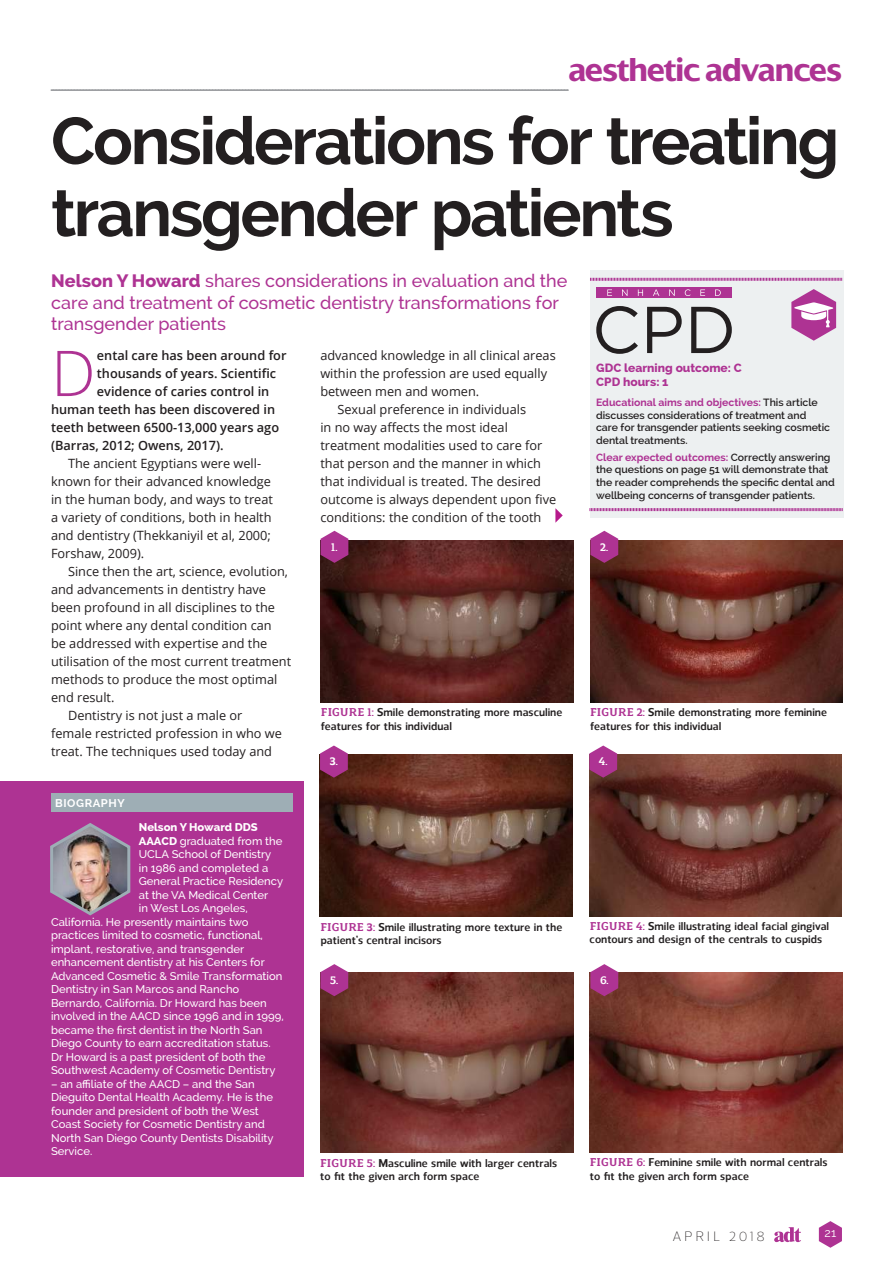
<style>
.page{position:relative;width:893px;height:1263px;background:#fff}
.page>*{position:absolute;margin:0;border:0;box-sizing:border-box;transform-origin:0 0}
.t1{font:700 66px/72px "Raleway";letter-spacing:-.035em;color:#231f20}
.t2{font:300 63.15px "Open Sans";color:#ae3393}
.t3{font:700 33px "Dialog";letter-spacing:-.035em;color:#ae3393}
.t4{font:500 18px/21.6px "Raleway";color:#ae3393}
.t5{font:300 13.5px "Regan";letter-spacing:.21em;color:#231f20}
.t6{font:12.75px/18px "Open Sans";color:#231f20}
.t7{font:600 12.75px "Open Sans";color:#231f20}
.t8{font:800 12px/14.4px "Raleway";color:#ae3393}
.t9{font:12px "Raleway";color:#fff}
.t10{font:500 11.25px/13.5px "Raleway";color:#fff}
.t11{font:700 11.25px/13.5px "Regan";color:#231f20}
.t12{font:800 11.25px "Raleway";color:#fff}
.t13{font:700 11.25px "Regan Slab";color:#fff}
.t14{font:700 11.25px "Raleway";letter-spacing:.05em;color:#fff}
.t15{font:600 10.5px/12.6px "Raleway";color:#231f20}
.s1{font-weight:800}
.s2{font-weight:700;color:#ae3393}
.s3{font-family:"Regan Slab";color:#ae3393}
</style>
<div class="page">
<svg style="left:51px;top:89px;width:517px;height:2px"></svg>
<svg style="left:819px;top:1221px;width:23px;height:27px"></svg>
<svg style="left:774px;top:1227px;width:27px;height:15px"></svg>
<div style="left:590px;top:270px;width:253px;height:247px;background:#edf0f1"></div>
<div style="left:0;top:781px;width:303px;height:396px;background:#ae3393"></div>
<img style="left:50px;top:823px;width:81px;height:93px">
<div style="left:51px;top:794px;width:242px;height:18px;background:#9eaeb5"></div>
<svg style="left:596px;top:306px;width:136px;height:48px"></svg>
<div style="left:596px;top:288px;width:136px;height:10px;background:#ae3393"></div>
<svg style="left:607px;top:289px;width:114px;height:7px"></svg>
<svg style="left:590px;top:278px;width:252px;height:3px"></svg>
<svg style="left:590px;top:508px;width:253px;height:3px"></svg>
<svg style="left:555px;top:508px;width:8px;height:15px"></svg>
<img style="left:321px;top:540px;width:252px;height:162px">
<img style="left:590px;top:540px;width:252px;height:162px">
<img style="left:320px;top:754px;width:253px;height:162px">
<img style="left:590px;top:754px;width:252px;height:162px">
<img style="left:590px;top:972px;width:252px;height:180px">
<img style="left:321px;top:972px;width:252px;height:180px">
<svg style="left:791px;top:289px;width:45px;height:52px"></svg>
<svg style="left:321px;top:531px;width:27px;height:32px"></svg>
<svg style="left:590px;top:531px;width:28px;height:32px"></svg>
<svg style="left:320px;top:745px;width:28px;height:33px"></svg>
<svg style="left:589px;top:745px;width:28px;height:33px"></svg>
<svg style="left:320px;top:964px;width:28px;height:32px"></svg>
<svg style="left:590px;top:964px;width:28px;height:32px"></svg>
<h3 class="t3" style="left:569px;top:52px;width:275px">aesthetic advances</h3>
<h1 class="t1" style="left:51px;top:105px;width:790px">Considerations for treating transgender patients</h1>
<h3 class="t4" style="left:51px;top:270px;width:517px"><span class="s1">Nelson Y Howard</span> shares considerations in evaluation and the care and treatment of cosmetic dentistry transformations for transgender patients</h3>
<h2 class="t2" style="left:51px;top:330px;width:46px">D</h2>
<p class="t7" style="left:97px;top:347px;width:191px">ental care has been around for</p>
<p class="t6" style="left:320px;top:346px;width:237px">advanced knowledge in all clinical areas</p>
<p class="t6" style="left:320px;top:364px;width:228px">within the profession are used equally</p>
<p class="t6" style="left:320px;top:382px;width:160px">between men and women.</p>
<p class="t6" style="left:337px;top:400px;width:190px">Sexual preference in individuals</p>
<p class="t6" style="left:320px;top:418px;width:189px">in no way affects the most ideal</p>
<p class="t6" style="left:320px;top:436px;width:224px">treatment modalities used to care for</p>
<p class="t6" style="left:320px;top:454px;width:222px">that person and the manner in which</p>
<p class="t6" style="left:320px;top:472px;width:222px">that individual is treated. The desired</p>
<p class="t6" style="left:320px;top:490px;width:237px">outcome is always dependent upon five</p>
<p class="t6" style="left:320px;top:508px;width:223px">conditions: the condition of the tooth</p>
<p class="t8" style="left:596px;top:361px;width:147px">GDC learning outcome: C<br>CPD hours: 1</p>
<p class="t7" style="left:97px;top:365px;width:181px">thousands of years. Scientific</p>
<p class="t7" style="left:97px;top:383px;width:174px">evidence of caries control in</p>
<p class="t7" style="left:51px;top:401px;width:226px">human teeth has been discovered in</p>
<p class="t7" style="left:51px;top:419px;width:230px">teeth between 6500-13,000 years ago</p>
<p class="t7" style="left:51px;top:437px;width:174px">(Barras, 2012; Owens, 2017).</p>
<p class="t6" style="left:51px;top:454px;width:223px;text-indent:17px">The ancient Egyptians were well&shy;known for their advanced knowledge in the human body, and ways to treat a variety of conditions, both in health and dentistry (Thekkaniyil et al, 2000; Forshaw, 2009).</p>
<p class="t6" style="left:68px;top:562px;width:221px">Since then the art, science, evolution,</p>
<p class="t6" style="left:51px;top:580px;width:217px">and advancements in dentistry have</p>
<p class="t6" style="left:51px;top:598px;width:226px">been profound in all disciplines to the</p>
<p class="t6" style="left:51px;top:616px;width:222px">point where any dental condition can</p>
<p class="t6" style="left:51px;top:634px;width:218px">be addressed with expertise and the</p>
<p class="t6" style="left:51px;top:652px;width:242px">utilisation of the most current treatment</p>
<p class="t6" style="left:51px;top:670px;width:228px">methods to produce the most optimal</p>
<p class="t6" style="left:51px;top:688px;width:65px">end result.</p>
<p class="t6" style="left:68px;top:706px;width:176px">Dentistry is not just a male or</p>
<p class="t6" style="left:51px;top:724px;width:232px">female restricted profession in who we</p>
<p class="t6" style="left:51px;top:742px;width:223px">treat. The techniques used today and</p>
<p class="t15" style="left:596px;top:396px;width:236px"><span class="s2">Educational aims and objectives:</span> This article discusses considerations of treatment and care for transgender patients seeking cosmetic dental treatments.</p>
<p class="t15" style="left:596px;top:451px;width:240px"><span class="s2">Clear expected outcomes:</span> Correctly answering the questions on page 51 will demonstrate that the reader comprehends the specific dental and wellbeing concerns of transgender patients.</p>
<p class="t13" style="left:331px;top:538px;width:8px">1.</p>
<p class="t13" style="left:600px;top:538px;width:9px">2.</p>
<p class="t11" style="left:321px;top:705px;width:243px"><span class="s3">FIGURE 1:</span> Smile demonstrating more masculine features for this individual</p>
<p class="t11" style="left:590px;top:705px;width:238px"><span class="s3">FIGURE 2:</span> Smile demonstrating more feminine features for this individual</p>
<p class="t13" style="left:330px;top:753px;width:9px">3.</p>
<p class="t13" style="left:599px;top:753px;width:10px">4.</p>
<p class="t14" style="left:55px;top:797px;width:71px">BIOGRAPHY</p>
<p class="t12" style="left:139px;top:821px;width:120px">Nelson Y Howard DDS</p>
<p class="t10" style="left:139px;top:834px;width:145px"><span class="s1">AAACD</span> graduated from the</p>
<p class="t10" style="left:139px;top:847px;width:134px">UCLA School of Dentistry</p>
<p class="t10" style="left:139px;top:861px;width:131px">in 1986 and completed a</p>
<p class="t10" style="left:139px;top:874px;width:146px">General Practice Residency</p>
<p class="t10" style="left:139px;top:888px;width:131px">at the VA Medical Center</p>
<p class="t10" style="left:139px;top:901px;width:111px">in West Los Angeles,</p>
<p class="t10" style="left:51px;top:915px;width:199px">California. He presently maintains two</p>
<p class="t10" style="left:51px;top:928px;width:214px">practices limited to cosmetic, functional,</p>
<p class="t10" style="left:51px;top:942px;width:195px">implant, restorative, and transgender</p>
<p class="t10" style="left:51px;top:955px;width:215px">enhancement dentistry at his Centers for</p>
<p class="t10" style="left:51px;top:969px;width:233px">Advanced Cosmetic &amp; Smile Transformation</p>
<p class="t10" style="left:51px;top:982px;width:190px">Dentistry in San Marcos and Rancho</p>
<p class="t10" style="left:51px;top:996px;width:217px">Bernardo, California. Dr Howard has been</p>
<p class="t10" style="left:51px;top:1009px;width:234px">involved in the AACD since 1996 and in 1999,</p>
<p class="t10" style="left:51px;top:1023px;width:213px">became the first dentist in the North San</p>
<p class="t10" style="left:51px;top:1036px;width:221px">Diego County to earn accreditation status.</p>
<p class="t10" style="left:51px;top:1050px;width:216px">Dr Howard is a past president of both the</p>
<p class="t10" style="left:51px;top:1063px;width:226px">Southwest Academy of Cosmetic Dentistry</p>
<p class="t10" style="left:51px;top:1077px;width:224px">– an affiliate of the AACD – and the San Dieguito Dental Health Academy. He is the founder and president of both the West Coast Society for Cosmetic Dentistry and North San Diego County Dentists Disability Service.</p>
<p class="t11" style="left:320px;top:919px;width:243px"><span class="s3">FIGURE 3:</span> Smile illustrating more texture in the patient’s central incisors</p>
<p class="t11" style="left:590px;top:918px;width:241px"><span class="s3">FIGURE 4:</span> Smile illustrating ideal facial gingival contours and design of the centrals to cuspids</p>
<p class="t13" style="left:330px;top:972px;width:9px">5.</p>
<p class="t13" style="left:600px;top:972px;width:10px">6.</p>
<p class="t11" style="left:320px;top:1155px;width:239px"><span class="s3">FIGURE 5:</span> Masculine smile with larger centrals to fit the given arch form space</p>
<p class="t11" style="left:590px;top:1155px;width:239px"><span class="s3">FIGURE 6:</span> Feminine smile with normal centrals to fit the given arch form space</p>
<p class="t5" style="left:673px;top:1226px;width:93px">APRIL 2018</p>
<p class="t9" style="left:825px;top:1226px;width:13px">21</p>
</div>
